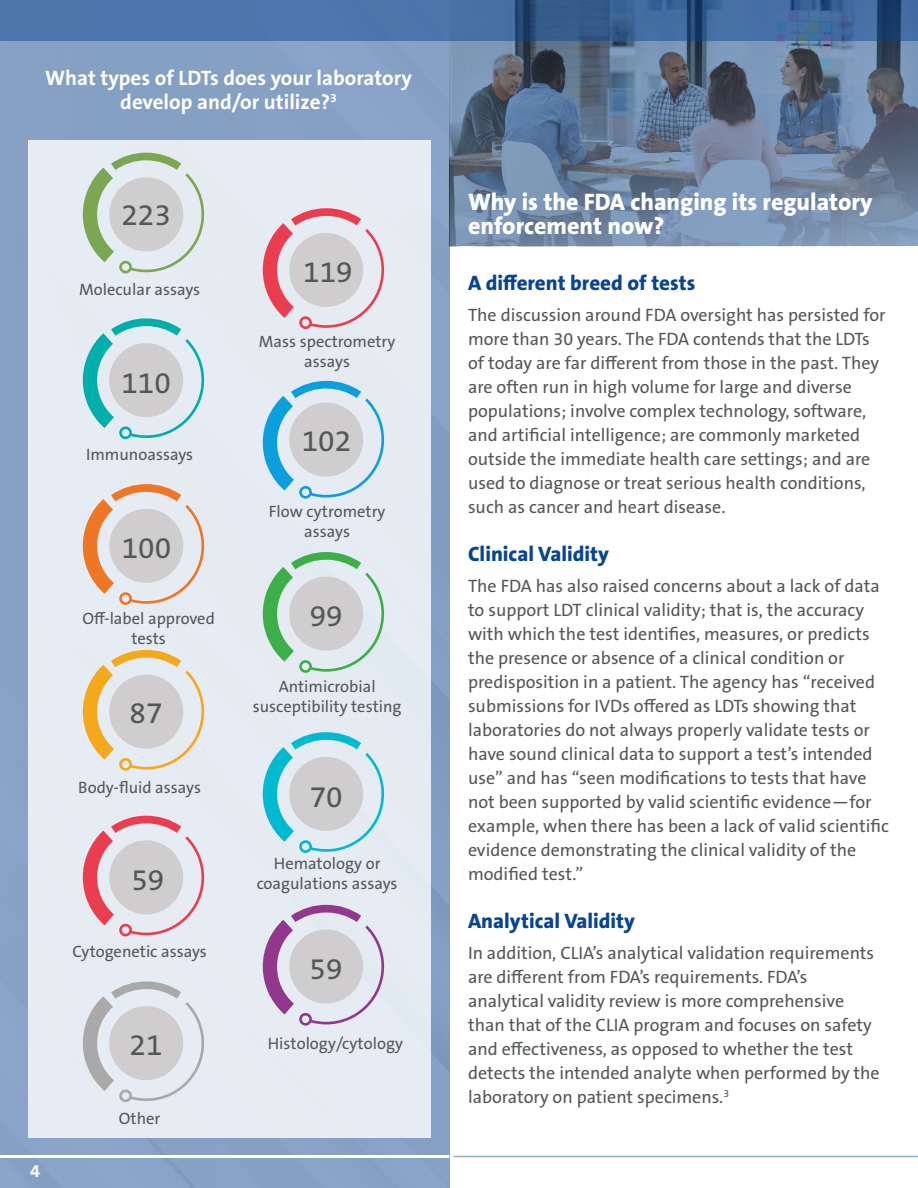
<style>
.page{position:relative;width:918px;height:1188px;background:#fff}
.page>*{position:absolute;margin:0;border:0;box-sizing:border-box;transform-origin:0 0}
.t1{font:30px "The Sans B W5 Plain";color:#535759}
.t2{font:800 24px/24px "The Sans B W8";color:#fff}
.t3{font:800 21px "The Sans B W8";color:#094491}
.t4{font:700 21px/24px "The Sans B W7";color:#fff;text-align:center}
.t5{font:18px/24px "The Sans B W5 Plain";color:#535759}
.t6{font:700 18px "The Sans B W7";color:#fff}
.t7{font:16.5px/19.8px "The Sans B W5 Plain";color:#535759;text-align:center}
</style>
<div class="page">
<hr style="left:454px;top:1156px;width:464px;height:1px;background:#094491">
<div style="left:0;top:0;width:449px;height:1188px;background:#86a1c4"></div>
<svg style="left:449px;top:40px;width:469px;height:205px;background:#687d98"></svg>
<div style="left:28px;top:140px;width:403px;height:998px;background:#e6ecf3"></div>
<svg style="left:0;top:0;width:918px;height:40px;background:#436ca1"></svg>
<hr style="left:0;top:1155px;width:449px;height:3px;background:#fff">
<svg style="left:83px;top:153px;width:121px;height:120px"></svg>
<svg style="left:83px;top:484px;width:121px;height:121px"></svg>
<svg style="left:83px;top:318px;width:121px;height:121px"></svg>
<svg style="left:83px;top:650px;width:121px;height:121px"></svg>
<svg style="left:83px;top:816px;width:121px;height:120px"></svg>
<svg style="left:83px;top:981px;width:121px;height:121px"></svg>
<svg style="left:263px;top:208px;width:121px;height:121px"></svg>
<svg style="left:263px;top:552px;width:121px;height:121px"></svg>
<svg style="left:263px;top:381px;width:121px;height:118px"></svg>
<svg style="left:263px;top:732px;width:121px;height:121px"></svg>
<svg style="left:263px;top:905px;width:121px;height:121px"></svg>
<p class="t4" style="left:45px;top:66px;width:368px">What types of LDTs does your laboratory develop and/or utilize?<sup>3</sup></p>
<p class="t6" style="left:30px;top:1159px;width:11px">4</p>
<p class="t1" style="left:121px;top:196px;width:51px">223</p>
<p class="t7" style="left:79px;top:280px;width:123px">Molecular assays</p>
<p class="t1" style="left:121px;top:364px;width:51px">110</p>
<p class="t7" style="left:86px;top:445px;width:109px">Immunoassays</p>
<p class="t1" style="left:122px;top:529px;width:51px">100</p>
<p class="t7" style="left:82px;top:609px;width:134px">Off-label approved tests</p>
<p class="t1" style="left:130px;top:694px;width:34px">87</p>
<p class="t7" style="left:78px;top:778px;width:124px">Body-fluid assays</p>
<p class="t1" style="left:131px;top:860px;width:34px">59</p>
<p class="t7" style="left:73px;top:942px;width:136px">Cytogenetic assays</p>
<p class="t1" style="left:130px;top:1025px;width:34px">21</p>
<p class="t7" style="left:119px;top:1108px;width:43px">Other</p>
<p class="t1" style="left:303px;top:252px;width:51px">119</p>
<p class="t7" style="left:259px;top:332px;width:138px">Mass spectrometry assays</p>
<p class="t1" style="left:302px;top:422px;width:51px">102</p>
<p class="t7" style="left:269px;top:502px;width:118px">Flow cytrometry assays</p>
<p class="t1" style="left:310px;top:597px;width:34px">99</p>
<p class="t7" style="left:253px;top:677px;width:150px">Antimicrobial susceptibility testing</p>
<p class="t1" style="left:310px;top:778px;width:34px">70</p>
<p class="t7" style="left:257px;top:854px;width:142px">Hematology or coagulations assays</p>
<p class="t1" style="left:310px;top:949px;width:34px">59</p>
<p class="t7" style="left:268px;top:1034px;width:137px">Histology/cytology</p>
<p class="t2" style="left:468px;top:190px;width:406px">Why is the FDA changing its regulatory enforcement now?</p>
<p class="t3" style="left:468px;top:270px;width:229px">A different breed of tests</p>
<p class="t5" style="left:468px;top:303px;width:419px">The discussion around FDA oversight has persisted for more than 30 years. The FDA contends that the LDTs of today are far different from those in the past. They are often run in high volume for large and diverse populations; involve complex technology, software, and artificial intelligence; are commonly marketed outside the immediate health care settings; and are used to diagnose or treat serious health conditions, such as cancer and heart disease.</p>
<p class="t3" style="left:468px;top:541px;width:142px">Clinical Validity</p>
<p class="t5" style="left:468px;top:574px;width:422px">The FDA has also raised concerns about a lack of data to support LDT clinical validity; that is, the accuracy with which the test identifies, measures, or predicts the presence or absence of a clinical condition or predisposition in a patient. The agency has “received submissions for IVDs offered as LDTs showing that laboratories do not always properly validate tests or have sound clinical data to support a test’s intended use” and has “seen modifications to tests that have not been supported by valid scientific evidence—for example, when there has been a lack of valid scientific evidence demonstrating the clinical validity of the modified test.”</p>
<p class="t3" style="left:468px;top:907px;width:169px">Analytical Validity</p>
<p class="t5" style="left:468px;top:941px;width:413px">In addition, CLIA’s analytical validation requirements are different from FDA’s requirements. FDA’s analytical validity review is more comprehensive than that of the CLIA program and focuses on safety and effectiveness, as opposed to whether the test detects the intended analyte when performed by the laboratory on patient specimens.<sup>3</sup></p>
</div>
